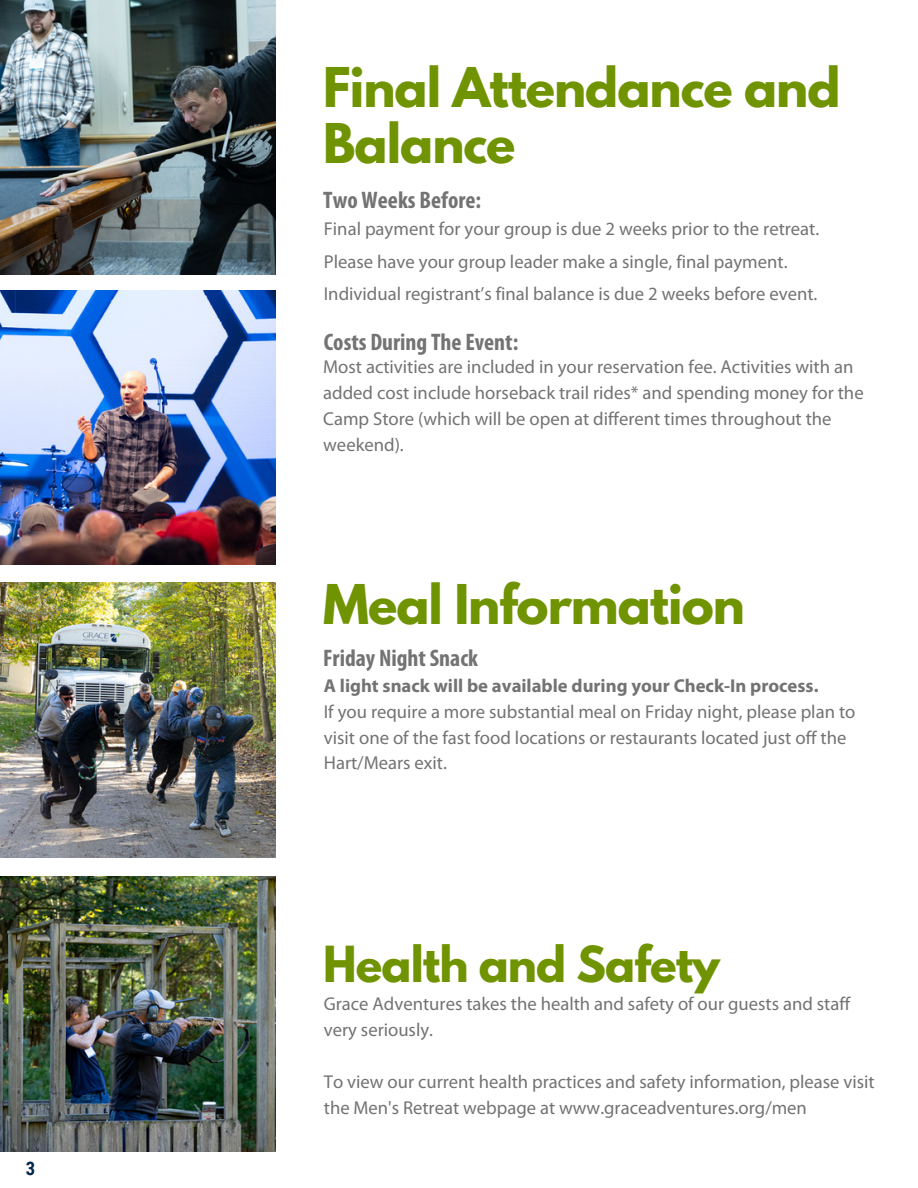
<style>
.page{position:relative;width:918px;height:1188px;background:#fff}
.page>*{position:absolute;margin:0;border:0;box-sizing:border-box;transform-origin:0 0}
.t1{font:700 48.6px/56.2px "League Spartan";letter-spacing:-.02em;color:#709302}
.t2{font:700 44.1px "League Spartan";letter-spacing:-.02em;color:#709302}
.t3{font:700 condensed 24px "Myriad Pro";color:#737373}
.t4{font:18.75px/25.8px "Myriad Pro";color:#737373}
.t5{font:700 18.75px "Myriad Pro";color:#737373}
.t6{font:700 18.75px "Roboto Condensed";color:#002649}
.t7{font:18.6px/25.8px "Myriad Pro";color:#737373}
</style>
<div class="page">
<img style="left:0;top:0;width:276px;height:274px">
<img style="left:0;top:290px;width:276px;height:275px">
<img style="left:0;top:877px;width:276px;height:274px">
<img style="left:0;top:583px;width:276px;height:274px">
<h1 class="t6" style="left:26px;top:1158px;width:11px">3</h1>
<p class="t1" style="left:323px;top:65px;width:519px">Final Attendance and<br>Balance</p>
<p class="t3" style="left:323px;top:190px;width:159px">Two Weeks Before:</p>
<p class="t4" style="left:324px;top:218px;width:497px">Final payment for your group is due 2 weeks prior to the retreat.</p>
<h2 class="t4" style="left:324px;top:250px;width:465px">Please have your group leader make a single, final payment.</h2>
<p class="t4" style="left:324px;top:283px;width:495px">Individual registrant’s final balance is due 2 weeks before event.</p>
<p class="t3" style="left:324px;top:332px;width:196px">Costs During The Event:</p>
<h1 class="t4" style="left:323px;top:355px;width:542px">Most activities are included in your reservation fee. Activities with an added cost include horseback trail rides* and spending money for the Camp Store (which will be open at different times throughout the weekend).</h1>
<h2 class="t1" style="left:323px;top:583px;width:423px">Meal Information</h2>
<h1 class="t3" style="left:323px;top:648px;width:156px">Friday Night Snack</h1>
<p class="t5" style="left:324px;top:678px;width:496px">A light snack will be available during your Check-In process.</p>
<p class="t4" style="left:324px;top:700px;width:533px">If you require a more substantial meal on Friday night, please plan to visit one of the fast food locations or restaurants located just off the<br>Hart/Mears exit.</p>
<h2 class="t2" style="left:323px;top:942px;width:398px">Health and Safety</h2>
<p class="t7" style="left:324px;top:993px;width:528px">Grace Adventures takes the health and safety of our guests and staff very seriously.</p>
<p class="t7" style="left:324px;top:1071px;width:552px">To view our current health practices and safety information, please visit the Men's Retreat webpage at www.graceadventures.org/men</p>
</div>
